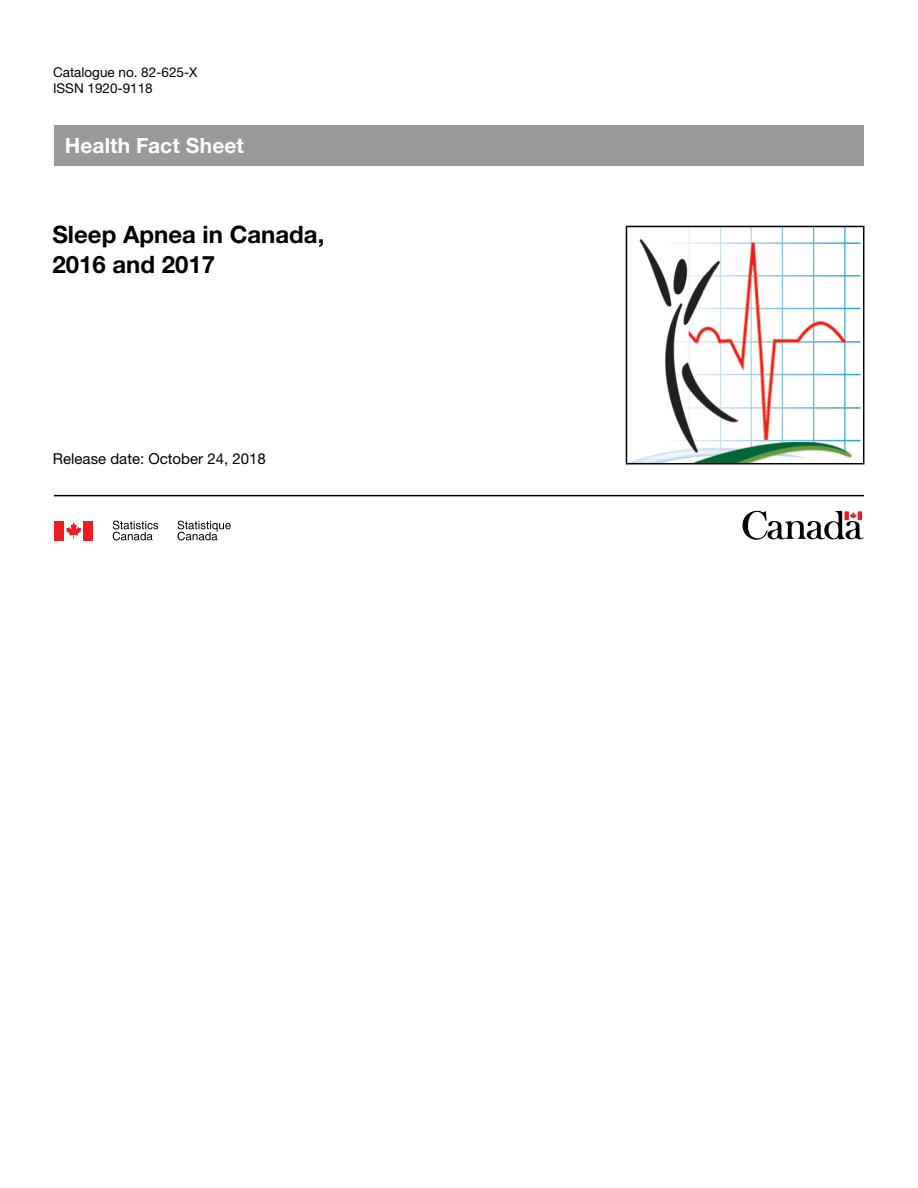
<style>
.page{position:relative;width:918px;height:1188px;background:#fff}
.page>*{position:absolute;margin:0;border:0;box-sizing:border-box;transform-origin:0 0}
.t1{font:700 24px/30px "Helvetica Neue LT Std";color:#000}
.t2{font:700 21px "Helvetica Neue LT Std";letter-spacing:.005em;color:#fff}
.t3{font:15px "Helvetica Neue LT Std";color:#000}
.t4{font:13.5px/16.5px "Helvetica Neue LT Std";color:#000}
</style>
<div class="page">
<hr style="left:54px;top:495px;width:810px;height:1px;background:#000">
<svg style="left:742px;top:511px;width:122px;height:29px"></svg>
<svg style="left:66px;top:522px;width:15px;height:17px"></svg>
<div style="left:54px;top:521px;width:10px;height:19px;background:#ed1d24"></div>
<div style="left:84px;top:521px;width:9px;height:19px;background:#ed1d24"></div>
<svg style="left:178px;top:521px;width:53px;height:19px"></svg>
<svg style="left:113px;top:521px;width:45px;height:19px"></svg>
<img style="left:634px;top:229px;width:227px;height:232px">
<div style="left:626px;top:226px;width:238px;height:238px;border:2px solid #000"></div>
<div style="left:54px;top:125px;width:810px;height:40px;background:#98999b"></div>
<p class="t4" style="left:53px;top:63px;width:146px">Catalogue no. 82-625-X<br>ISSN 1920-9118</p>
<h2 class="t2" style="left:65px;top:132px;width:181px">Health Fact Sheet</h2>
<h1 class="t1" style="left:52px;top:219px;width:273px">Sleep Apnea in Canada,<br>2016 and 2017</h1>
<p class="t3" style="left:53px;top:449px;width:214px">Release date: October 24, 2018</p>
</div>
